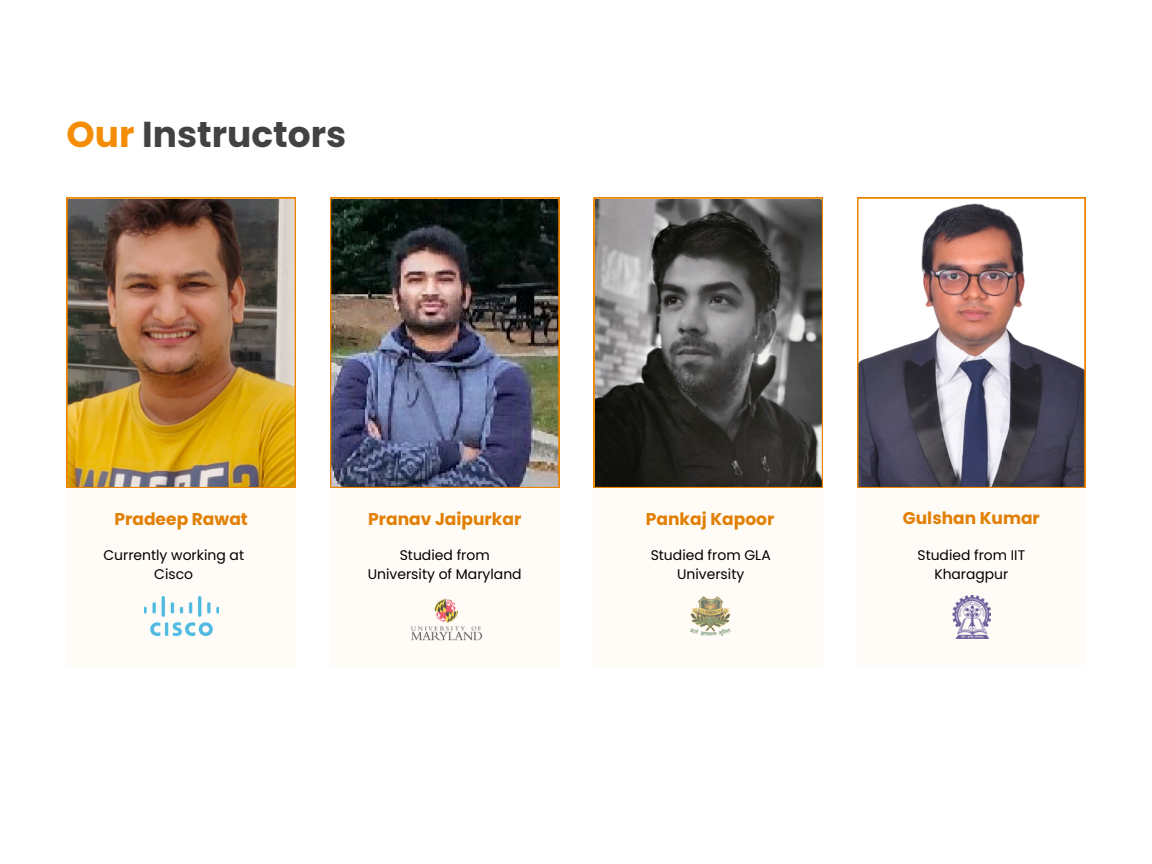
<style>
.page{position:relative;width:1152px;height:864px;background:#fff}
.page>*{position:absolute;margin:0;border:0;box-sizing:border-box;transform-origin:0 0}
.t1{font:700 36px "Poppins";color:#424242}
.t2{font:700 17.1px "Poppins";color:#e18004}
.t3{font:700 16.95px "Poppins";color:#e18004}
.t4{font:13.95px/18.6px "Poppins";color:#000;text-align:center}
.s1{color:#f48c06}
</style>
<div class="page">
<img style="left:67px;top:198px;width:229px;height:290px">
<div style="left:67px;top:488px;width:229px;height:178px;background:#fffbf6"></div>
<img style="left:144px;top:596px;width:75px;height:40px">
<img style="left:330px;top:198px;width:229px;height:290px">
<div style="left:330px;top:488px;width:229px;height:178px;background:#fffbf6"></div>
<img style="left:411px;top:599px;width:72px;height:42px">
<svg style="left:594px;top:198px;width:229px;height:290px;background:#585652"></svg>
<div style="left:594px;top:488px;width:229px;height:178px;background:#fffbf6"></div>
<img style="left:690px;top:596px;width:41px;height:40px">
<svg style="left:857px;top:198px;width:228px;height:290px"></svg>
<div style="left:857px;top:488px;width:228px;height:177px;background:#fffbf6"></div>
<img style="left:952px;top:596px;width:39px;height:43px">
<p class="t1" style="left:67px;top:109px;width:281px"><span class="s1">Our</span> Instructors</p>
<p class="t2" style="left:115px;top:507px;width:135px">Pradeep Rawat</p>
<p class="t4" style="left:103px;top:546px;width:142px">Currently working at<br>Cisco</p>
<p class="t2" style="left:368px;top:507px;width:155px">Pranav Jaipurkar</p>
<p class="t4" style="left:368px;top:546px;width:155px">Studied from<br>University of Maryland</p>
<p class="t2" style="left:646px;top:507px;width:130px">Pankaj Kapoor</p>
<p class="t4" style="left:651px;top:546px;width:122px">Studied from GLA<br>University</p>
<p class="t3" style="left:903px;top:507px;width:138px">Gulshan Kumar</p>
<p class="t4" style="left:918px;top:546px;width:109px">Studied from IIT<br>Kharagpur</p>
</div>
